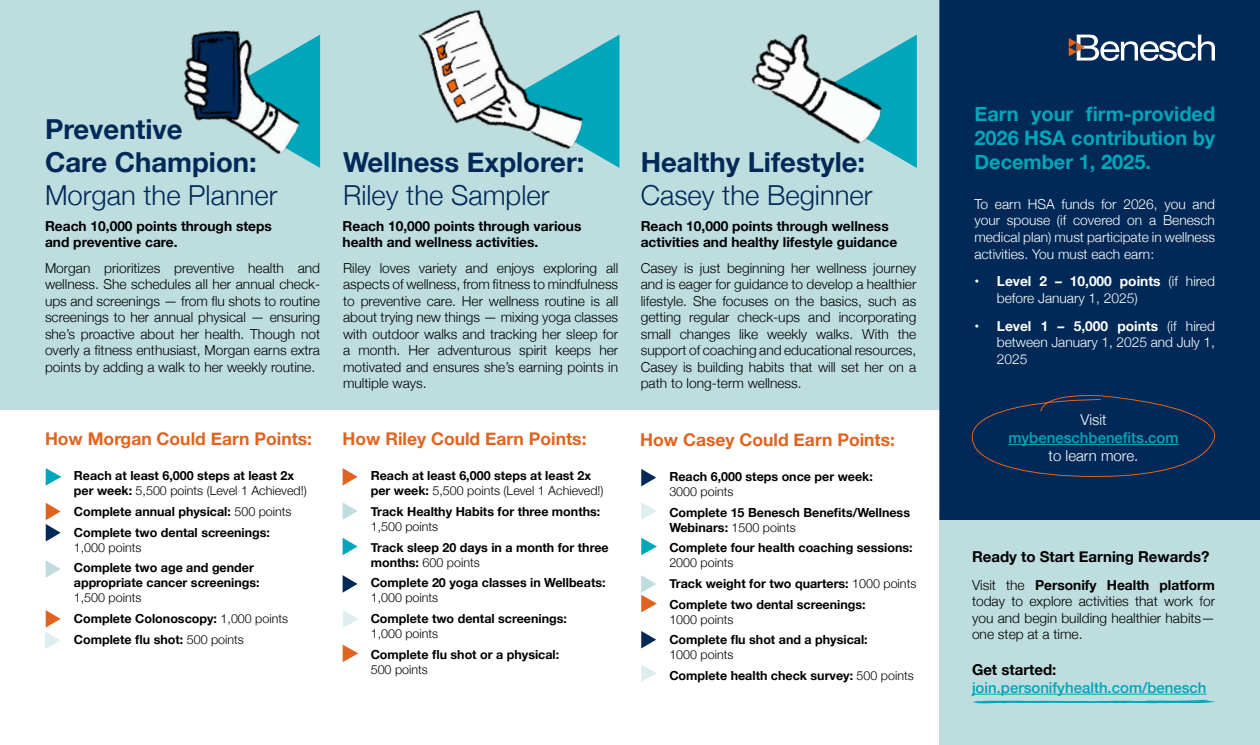
<style>
.page{position:relative;width:1260px;height:745px;background:#fff}
.page>*{position:absolute;margin:0;border:0;box-sizing:border-box;transform-origin:0 0}
.t1{font:700 27.5px/33px "Helvetica Neue";color:#002957}
.t2{font:300 27.5px "Helvetica Neue";color:#002957}
.t3{font:700 20px/24px "Helvetica Neue";color:#00a6b9;text-align:justify}
.t4{font:700 17.5px "Helvetica Neue";color:#e0641f}
.t5{font:500 15px "Helvetica Neue";color:#00a6b9}
.t6{font:700 15px "Helvetica Neue";color:#000}
.t7{font:300 15px "Helvetica Neue";color:#fff}
.t8{font:300 13.75px/16.5px "Helvetica Neue";color:#000;text-align:justify}
.t9{font:300 13.75px/16.5px "Helvetica Neue";color:#fff;text-align:justify}
.t10{font:700 13.75px/16.5px "Helvetica Neue";color:#000}
.t11{font:700 12.5px/15px "Helvetica Neue";color:#000}
.t12{font:300 12.5px "Helvetica Neue";color:#000}
.s1{font-weight:300}
.s2{font-weight:400}
.s3{font-weight:700}
</style>
<div class="page">
<div style="left:939px;top:511px;width:321px;height:233px;background:#bedddf"></div>
<div style="left:0;top:0;width:1017px;height:409px;background:#bedddf"></div>
<svg style="left:343px;top:468px;width:15px;height:17px"></svg>
<svg style="left:343px;top:538px;width:15px;height:17px"></svg>
<svg style="left:641px;top:537px;width:16px;height:18px"></svg>
<svg style="left:641px;top:665px;width:16px;height:16px"></svg>
<svg style="left:641px;top:502px;width:15px;height:17px"></svg>
<svg style="left:343px;top:610px;width:15px;height:17px"></svg>
<svg style="left:343px;top:645px;width:15px;height:16px"></svg>
<svg style="left:343px;top:502px;width:14px;height:17px"></svg>
<svg style="left:641px;top:575px;width:16px;height:37px"></svg>
<svg style="left:641px;top:631px;width:15px;height:17px"></svg>
<svg style="left:641px;top:469px;width:15px;height:17px"></svg>
<svg style="left:343px;top:575px;width:15px;height:17px"></svg>
<div style="left:939px;top:0;width:321px;height:519px;background:#002957"></div>
<svg style="left:46px;top:468px;width:15px;height:17px"></svg>
<svg style="left:45px;top:610px;width:16px;height:38px"></svg>
<svg style="left:46px;top:560px;width:14px;height:17px"></svg>
<svg style="left:46px;top:503px;width:15px;height:38px"></svg>
<div style="left:971px;top:391px;width:256px;height:90px;background:#002957"></div>
<hr style="left:972px;top:693px;width:235px;height:1px;background:#00a6b9">
<svg style="left:1069px;top:35px;width:146px;height:26px"></svg>
<svg style="left:972px;top:699px;width:243px;height:4px"></svg>
<img style="left:751px;top:0;width:190px;height:214px">
<img style="left:418px;top:10px;width:202px;height:158px">
<img style="left:184px;top:30px;width:137px;height:138px">
<h1 class="t1" style="left:45px;top:113px;width:213px">Preventive<br>Care Champion:</h1>
<h1 class="t2" style="left:45px;top:173px;width:234px">Morgan the Planner</h1>
<p class="t10" style="left:45px;top:218px;width:228px">Reach 10,000 points through steps and preventive care.</p>
<h1 class="t1" style="left:343px;top:146px;width:243px">Wellness Explorer:</h1>
<h1 class="t2" style="left:343px;top:173px;width:208px">Riley the Sampler</h1>
<p class="t10" style="left:343px;top:218px;width:240px">Reach 10,000 points through various health and wellness activities.</p>
<h1 class="t1" style="left:641px;top:146px;width:226px">Healthy Lifestyle:</h1>
<h1 class="t2" style="left:641px;top:173px;width:233px">Casey the Beginner</h1>
<p class="t10" style="left:641px;top:218px;width:258px">Reach 10,000 points through wellness activities and healthy lifestyle guidance</p>
<p class="t8" style="left:45px;top:258px;width:277px">Morgan prioritizes preventive health and wellness. She schedules all her annual check&shy;ups and screenings — from flu shots to routine screenings to her annual physical — ensuring she’s proactive about her health. Though not overly a fitness enthusiast, Morgan earns extra points by adding a walk to her weekly routine.</p>
<p class="t8" style="left:343px;top:258px;width:277px">Riley loves variety and enjoys exploring all aspects of wellness, from fitness to mindfulness to preventive care. Her wellness routine is all about trying new things — mixing yoga classes with outdoor walks and tracking her sleep for a month. Her adventurous spirit keeps her motivated and ensures she’s earning points in multiple ways.</p>
<p class="t8" style="left:641px;top:258px;width:277px">Casey is just beginning her wellness journey and is eager for guidance to develop a healthier lifestyle. She focuses on the basics, such as getting regular check-ups and incorporating small changes like weekly walks. With the support of coaching and educational resources, Casey is building habits that will set her on a path to long-term wellness.</p>
<p class="t4" style="left:45px;top:425px;width:269px">How Morgan Could Earn Points:</p>
<p class="t4" style="left:343px;top:425px;width:245px">How Riley Could Earn Points:</p>
<p class="t4" style="left:640px;top:425px;width:256px">How Casey Could Earn Points:</p>
<p class="t11" style="left:74px;top:468px;width:234px;text-indent:-22px">• Reach at least 6,000 steps at least 2x per week: <span class="s1">5,500 points (Level 1 Achieved!)</span></p>
<p class="t11" style="left:51px;top:504px;width:242px">• Complete annual physical: <span class="s1">500 points</span></p>
<p class="t11" style="left:51px;top:524px;width:220px">• Complete two dental screenings:</p>
<p class="t12" style="left:74px;top:536px;width:69px">1,000 points</p>
<p class="t11" style="left:74px;top:560px;width:187px;text-indent:-22px">• Complete two age and gender appropriate cancer screenings:</p>
<p class="t12" style="left:74px;top:587px;width:69px">1,500 points</p>
<p class="t11" style="left:51px;top:611px;width:238px">• Complete Colonoscopy: <span class="s1">1,000 points</span></p>
<p class="t11" style="left:51px;top:631px;width:194px">• Complete flu shot: <span class="s1">500 points</span></p>
<p class="t11" style="left:371px;top:468px;width:234px;text-indent:-22px">• Reach at least 6,000 steps at least 2x per week: <span class="s1">5,500 points (Level 1 Achieved!)</span></p>
<p class="t11" style="left:348px;top:504px;width:254px">• Track Healthy Habits for three months:</p>
<p class="t12" style="left:371px;top:516px;width:69px">1,500 points</p>
<p class="t11" style="left:371px;top:539px;width:239px;text-indent:-22px">• Track sleep 20 days in a month for three months: <span class="s1">600 points</span></p>
<p class="t11" style="left:348px;top:575px;width:259px">• Complete 20 yoga classes in Wellbeats:</p>
<p class="t12" style="left:371px;top:587px;width:69px">1,000 points</p>
<p class="t11" style="left:348px;top:611px;width:220px">• Complete two dental screenings:</p>
<p class="t12" style="left:371px;top:623px;width:69px">1,000 points</p>
<p class="t11" style="left:348px;top:646px;width:213px">• Complete flu shot or a physical:</p>
<p class="t12" style="left:371px;top:658px;width:59px">500 points</p>
<p class="t11" style="left:647px;top:469px;width:227px">• Reach 6,000 steps once per week:</p>
<p class="t12" style="left:669px;top:481px;width:66px">3000 points</p>
<p class="t11" style="left:669px;top:504px;width:242px;text-indent:-22px">• Complete 15 Benesch Benefits/Wellness<br>Webinars: <span class="s1">1500 points</span></p>
<p class="t11" style="left:647px;top:540px;width:267px">• Complete four health coaching sessions:</p>
<p class="t12" style="left:669px;top:552px;width:66px">2000 points</p>
<p class="t11" style="left:647px;top:576px;width:271px">• Track weight for two quarters: <span class="s1">1000 points</span></p>
<p class="t11" style="left:647px;top:596px;width:220px">• Complete two dental screenings:</p>
<p class="t12" style="left:669px;top:608px;width:66px">1000 points</p>
<p class="t11" style="left:647px;top:632px;width:222px">• Complete flu shot and a physical:</p>
<p class="t12" style="left:669px;top:644px;width:66px">1000 points</p>
<p class="t11" style="left:647px;top:668px;width:268px">• Complete health check survey: <span class="s1">500 points</span></p>
<h2 class="t3" style="left:974px;top:102px;width:242px">Earn your firm-provided 2026 HSA contribution by December 1, 2025.</h2>
<p class="t9" style="left:974px;top:195px;width:242px">To earn HSA funds for 2026, you and your spouse (if covered on a Benesch medical plan) must participate in wellness activities. You must each earn:</p>
<p class="t9" style="left:997px;top:272px;width:220px;text-indent:-22px"><span class="s2">•</span> <span class="s3">Level 2 – 10,000 points</span> (if hired before January 1, 2025)</p>
<p class="t9" style="left:997px;top:316px;width:220px;text-indent:-22px"><span class="s2">•</span> <span class="s3">Level 1 – 5,000 points</span> (if hired between January 1, 2025 and July 1, 2025</p>
<p class="t7" style="left:1080px;top:407px;width:28px">Visit</p>
<p class="t5" style="left:1008px;top:425px;width:172px">mybeneschbenefits.com</p>
<p class="t7" style="left:1049px;top:443px;width:91px">to learn more.</p>
<p class="t6" style="left:972px;top:544px;width:239px">Ready to Start Earning Rewards?</p>
<p class="t8" style="left:972px;top:575px;width:245px">Visit the <span class="s3">Personify Health platform </span>today to explore activities that work for you and begin building healthier habits— one step at a time.</p>
<p class="t6" style="left:972px;top:657px;width:86px">Get started:</p>
<p class="t5" style="left:972px;top:675px;width:236px">join.personifyhealth.com/benesch</p>
</div>
